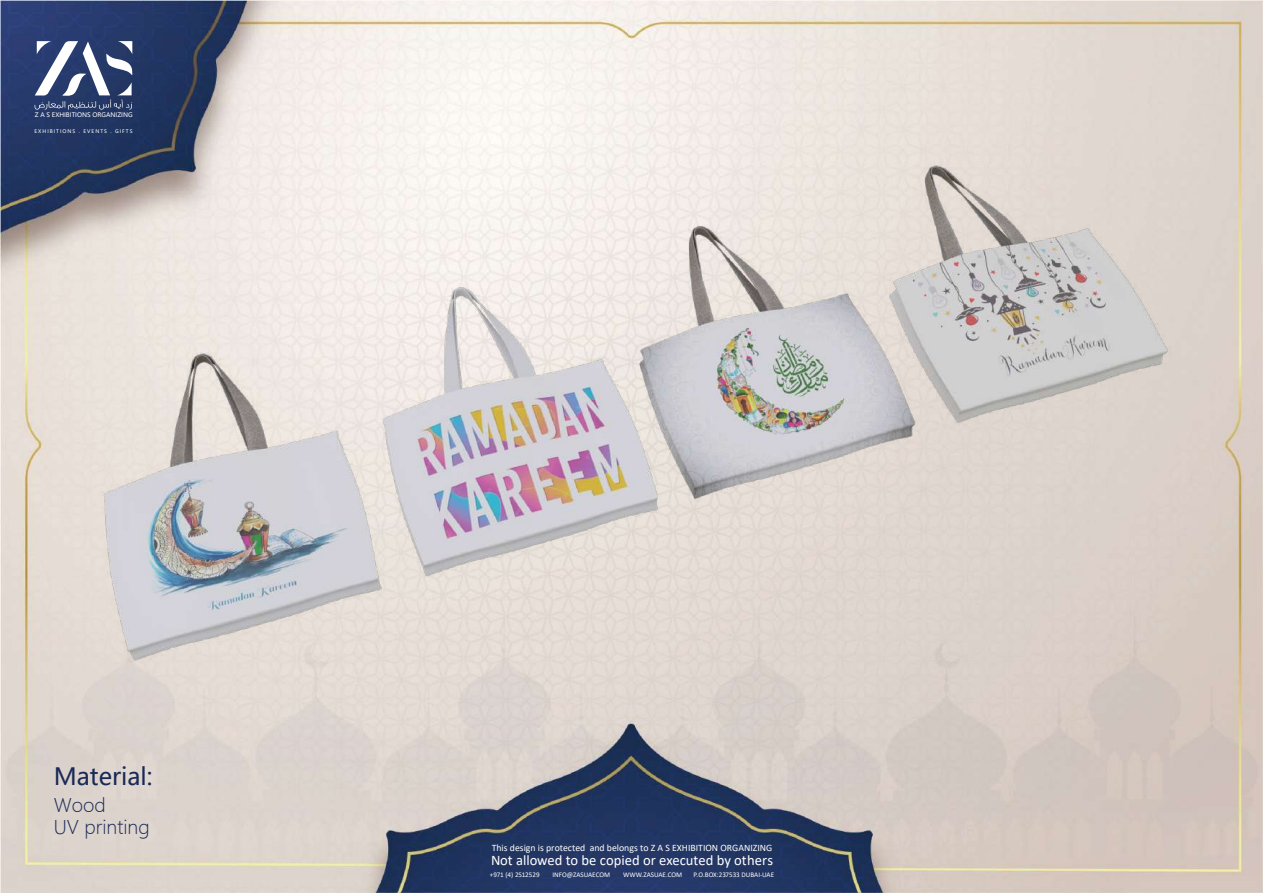
<style>
.page{position:relative;width:1263px;height:893px;background:#fff}
.page>*{position:absolute;margin:0;border:0;box-sizing:border-box;transform-origin:0 0}
.t1{font:23.7px "Microsoft Ya Hei";color:#192957}
.t2{font:300 18.6px/22px "Microsoft Ya Hei";color:#192957}
.t3{font:14.55px "Calibri";color:#fff}
.t4{font:9.75px "Calibri";color:#fff}
.t5{font:7.05px "Calibri";color:#fff}
.t6{font:6.15px "Microsoft Ya Hei UI";color:#fff}
.t7{font:4.95px "Microsoft Ya Hei UI";letter-spacing:.2em;color:#fff}
</style>
<div class="page">
<img style="left:0;top:0;width:1263px;height:893px">
<svg style="left:35px;top:41px;width:99px;height:69px"></svg>
<img style="left:71px;top:121px;width:1138px;height:575px">
<p class="t6" style="left:35px;top:111px;width:99px">Z A S EXHIBITIONS ORGANIZING</p>
<p class="t7" style="left:35px;top:128px;width:100px">EXHIBITIONS . EVENTS . GIFTS</p>
<h1 class="t1" style="left:54px;top:760px;width:100px">Material:</h1>
<h2 class="t2" style="left:54px;top:794px;width:97px">Wood<br>UV printing</h2>
<h3 class="t4" style="left:492px;top:840px;width:282px">This design is protected and belongs to Z A S EXHIBITION ORGANIZING</h3>
<h3 class="t3" style="left:491px;top:850px;width:284px">Not allowed to be copied or executed by others</h3>
<p class="t5" style="left:490px;top:870px;width:51px">+971 (4) 2512529</p>
<p class="t5" style="left:552px;top:870px;width:59px">INFO@ZASUAECOM</p>
<p class="t5" style="left:623px;top:870px;width:61px">WWW.ZASUAE.COM</p>
<p class="t5" style="left:693px;top:870px;width:82px">P.O.BOX:237533 DUBAI-UAE</p>
</div>
